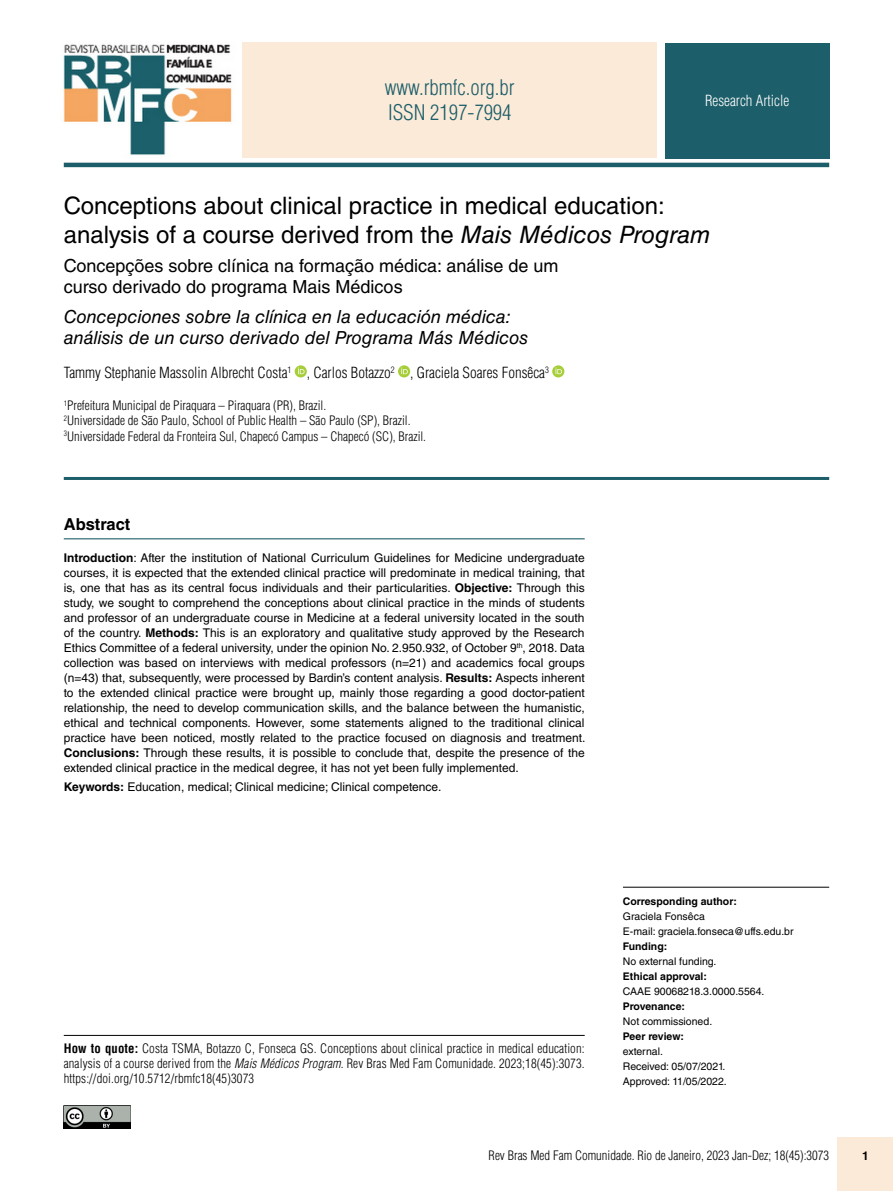
<style>
.page{position:relative;width:893px;height:1191px;background:#fff}
.page>*{position:absolute;margin:0;border:0;box-sizing:border-box;transform-origin:0 0}
.t1{font:24px/28.8px "Helvetica LT Std";color:#000}
.t2{font:300 condensed 21px/25.2px "Helvetica LT Std";color:#1c5e69}
.t3{font:italic 18px/21px "Helvetica LT Std";color:#000}
.t4{font:18px/21px "Helvetica LT Std";color:#000}
.t5{font:700 16.5px "Helvetica LT Std";color:#000}
.t6{font:300 condensed 15px "Helvetica LT Std";color:#000}
.t7{font:300 condensed 15px "Helvetica LT Std";color:#fff}
.t8{font:300 condensed 12.75px/15.3px "Helvetica LT Std";color:#000}
.t9{font:12px/15px "Helvetica LT Std";color:#000;text-align:justify}
.t10{font:700 12px "Helvetica LT Std";color:#000}
.t11{font:10.5px/15px "Helvetica LT Std";color:#000}
.t12{font:700 10.5px "Helvetica LT Std";color:#000}
.s1{font-style:italic}
.s2{font-weight:700}
</style>
<div class="page">
<div style="left:838px;top:1137px;width:55px;height:54px;background:#fcead8"></div>
<hr style="left:623px;top:886px;width:206px;height:1px;background:#000">
<hr style="left:64px;top:538px;width:521px;height:1px;background:#1c5e69">
<img style="left:64px;top:1105px;width:67px;height:23px">
<img style="left:63px;top:44px;width:169px;height:111px">
<div style="left:242px;top:42px;width:415px;height:116px;background:#fcead8"></div>
<div style="left:665px;top:43px;width:164px;height:116px;background:#1c5e69"></div>
<hr style="left:64px;top:163px;width:765px;height:4px;background:#1c5e69">
<svg style="left:295px;top:365px;width:12px;height:12px"></svg>
<svg style="left:298px;top:367px;width:6px;height:7px"></svg>
<svg style="left:398px;top:365px;width:12px;height:12px"></svg>
<svg style="left:401px;top:367px;width:7px;height:7px"></svg>
<svg style="left:552px;top:365px;width:12px;height:12px"></svg>
<svg style="left:555px;top:367px;width:7px;height:7px"></svg>
<hr style="left:64px;top:477px;width:765px;height:3px;background:#1c5e69">
<hr style="left:64px;top:1035px;width:521px;height:1px;background:#000">
<h2 class="t2" style="left:385px;top:75px;width:131px">www.rbmfc.org.br<br>ISSN 2197-7994</h2>
<p class="t7" style="left:705px;top:92px;width:86px">Research Article</p>
<h1 class="t1" style="left:64px;top:191px;width:648px">Conceptions about clinical practice in medical education: analysis of a course derived from the <span class="s1">Mais Médicos Program</span></h1>
<h3 class="t4" style="left:64px;top:255px;width:496px">Concepções sobre clínica na formação médica: análise de um curso derivado do programa Mais Médicos</h3>
<h3 class="t3" style="left:64px;top:306px;width:466px">Concepciones sobre la clínica en la educación médica: análisis de un curso derivado del Programa Más Médicos</h3>
<p class="t6" style="left:64px;top:363px;width:487px">Tammy Stephanie Massolin Albrecht Costa<sup>1</sup> , Carlos Botazzo<sup>2</sup> , Graciela Soares Fonsêca<sup>3</sup></p>
<p class="t8" style="left:64px;top:397px;width:364px"><sup>1</sup>Prefeitura Municipal de Piraquara – Piraquara (PR), Brazil.<br><sup>2</sup>Universidade de São Paulo, School of Public Health – São Paulo (SP), Brazil.<br><sup>3</sup>Universidade Federal da Fronteira Sul, Chapecó Campus – Chapecó (SC), Brazil.</p>
<h3 class="t5" style="left:64px;top:514px;width:68px">Abstract</h3>
<p class="t9" style="left:64px;top:550px;width:523px"><span class="s2">Introduction</span>: After the institution of National Curriculum Guidelines for Medicine undergraduate courses, it is expected that the extended clinical practice will predominate in medical training, that is, one that has as its central focus individuals and their particularities. <span class="s2">Objective:</span> Through this study, we sought to comprehend the conceptions about clinical practice in the minds of students and professor of an undergraduate course in Medicine at a federal university located in the south of the country. <span class="s2">Methods:</span> This is an exploratory and qualitative study approved by the Research Ethics Committee of a federal university, under the opinion No. 2.950.932, of October 9<sup>th</sup>, 2018. Data collection was based on interviews with medical professors (n=21) and academics focal groups (n=43) that, subsequently, were processed by Bardin’s content analysis. <span class="s2">Results:</span> Aspects inherent to the extended clinical practice were brought up, mainly those regarding a good doctor-patient relationship, the need to develop communication skills, and the balance between the humanistic, ethical and technical components. However, some statements aligned to the traditional clinical practice have been noticed, mostly related to the practice focused on diagnosis and treatment.<br><span class="s2">Conclusions:</span> Through these results, it is possible to conclude that, despite the presence of the extended clinical practice in the medical degree, it has not yet been fully implemented.</p>
<p class="t9" style="left:64px;top:779px;width:379px"><span class="s2">Keywords:</span> Education, medical; Clinical medicine; Clinical competence.</p>
<p class="t8" style="left:64px;top:1040px;width:522px;text-align:justify"><span class="s2">How to quote:</span> Costa TSMA, Botazzo C, Fonseca GS. Conceptions about clinical practice in medical education: analysis of a course derived from the <span class="s1">Mais Médicos Program</span>. Rev Bras Med Fam Comunidade. 2023;18(45):3073. https://doi.org/10.5712/rbmfc18(45)3073</p>
<p class="t12" style="left:623px;top:894px;width:115px">Corresponding author:</p>
<p class="t11" style="left:623px;top:908px;width:172px">Graciela Fonsêca<br>E-mail: graciela.fonseca@uffs.edu.br</p>
<p class="t12" style="left:623px;top:939px;width:46px">Funding:</p>
<p class="t11" style="left:623px;top:953px;width:95px">No external funding.</p>
<p class="t12" style="left:623px;top:969px;width:85px">Ethical approval:</p>
<p class="t11" style="left:623px;top:983px;width:143px">CAAE 90068218.3.0000.5564.</p>
<p class="t12" style="left:623px;top:999px;width:64px">Provenance:</p>
<p class="t11" style="left:623px;top:1013px;width:91px">Not commissioned.</p>
<p class="t12" style="left:623px;top:1029px;width:63px">Peer review:</p>
<p class="t11" style="left:623px;top:1043px;width:105px">external.<br>Received: 05/07/2021.<br>Approved: 11/05/2022.</p>
<p class="t8" style="left:489px;top:1147px;width:342px">Rev Bras Med Fam Comunidade. Rio de Janeiro, 2023 Jan-Dez; 18(45):3073</p>
<p class="t10" style="left:862px;top:1148px;width:8px">1</p>
</div>
